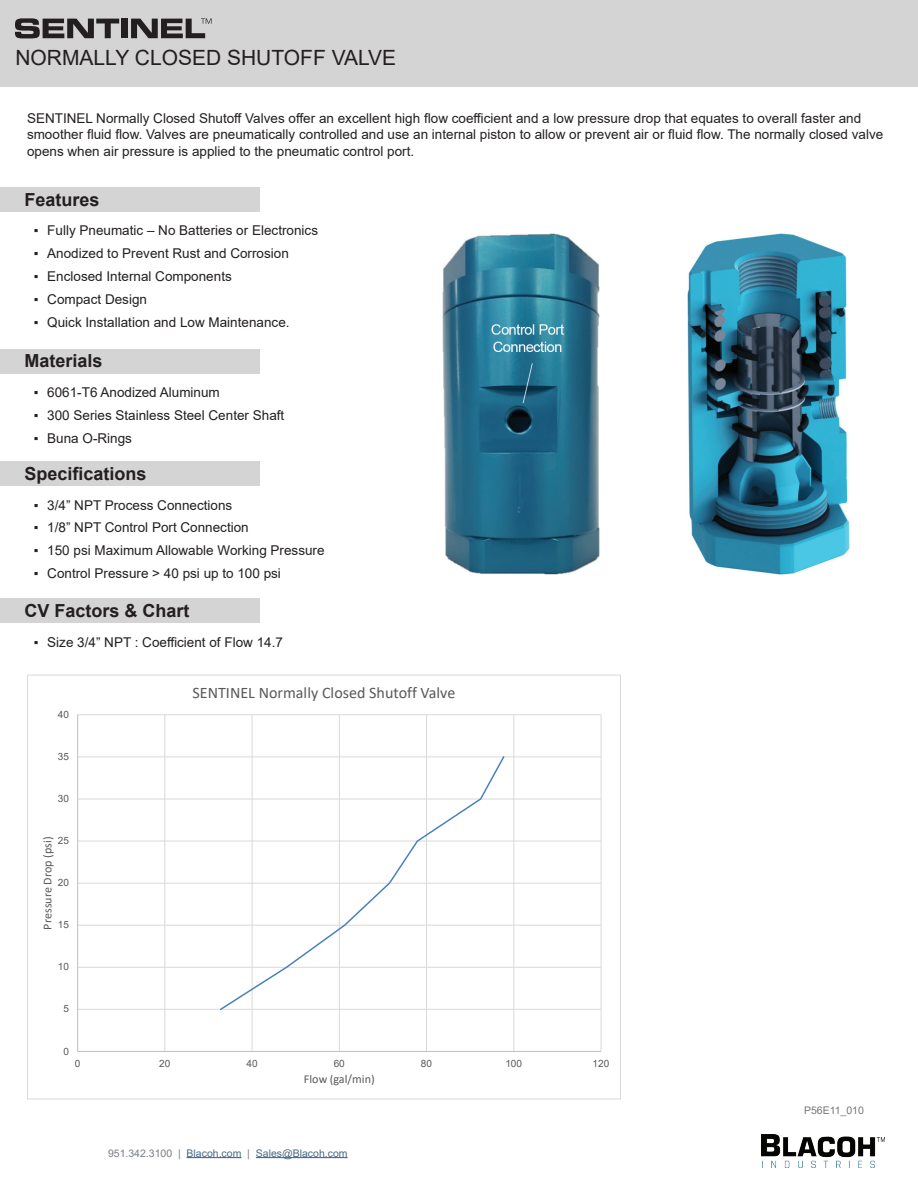
<style>
.page{position:relative;width:918px;height:1188px;background:#fff}
.page>*{position:absolute;margin:0;border:0;box-sizing:border-box;transform-origin:0 0}
.t1{font:21px "Arial";color:#231f20}
.t2{font:700 18px "Arial";color:#231f20}
.t3{font:16.05px "Calibri";color:#595959}
.t4{font:13.5px/16.2px "Arial";color:#231f20}
.t5{font:12px "Calibri";color:#595959}
.t6{font:10.5px "Arial";color:#496a83}
.t7{font:10.5px "Arial";color:#777778}
.t8{font:10.05px "Arial";color:#595959}
.s1{color:#797e83}
</style>
<div class="page">
<img style="left:762px;top:1135px;width:122px;height:33px">
<hr style="left:187px;top:1157px;width:54px;height:1px;background:#3853a3">
<hr style="left:256px;top:1157px;width:92px;height:1px;background:#3853a3">
<div style="left:0;top:0;width:918px;height:86px;background:#d5d4d4"></div>
<svg style="left:15px;top:18px;width:104px;height:20px"></svg>
<div style="left:122px;top:19px;width:6px;height:19px;background:#231f20"></div>
<svg style="left:131px;top:18px;width:81px;height:20px"></svg>
<img style="left:688px;top:234px;width:162px;height:340px">
<img style="left:442px;top:234px;width:158px;height:340px">
<div style="left:0;top:187px;width:259px;height:25px;background:#d5d4d4"></div>
<div style="left:0;top:349px;width:259px;height:25px;background:#d5d4d4"></div>
<div style="left:0;top:461px;width:259px;height:25px;background:#d5d4d4"></div>
<div style="left:0;top:598px;width:259px;height:25px;background:#d5d4d4"></div>
<hr style="left:78px;top:1009px;width:523px;height:1px;background:#dad9d8">
<hr style="left:78px;top:967px;width:523px;height:1px;background:#dad9d8">
<hr style="left:78px;top:925px;width:523px;height:1px;background:#dad9d8">
<hr style="left:78px;top:883px;width:523px;height:1px;background:#dad9d8">
<hr style="left:78px;top:841px;width:523px;height:1px;background:#dad9d8">
<hr style="left:78px;top:799px;width:523px;height:1px;background:#dad9d8">
<hr style="left:78px;top:757px;width:523px;height:1px;background:#dad9d8">
<hr style="left:78px;top:714px;width:523px;height:1px;background:#dad9d8">
<hr style="left:164px;top:715px;width:1px;height:336px;background:#dad9d8">
<hr style="left:252px;top:715px;width:1px;height:336px;background:#dad9d8">
<hr style="left:339px;top:715px;width:1px;height:336px;background:#dad9d8">
<hr style="left:426px;top:715px;width:1px;height:336px;background:#dad9d8">
<hr style="left:513px;top:715px;width:1px;height:336px;background:#dad9d8">
<hr style="left:601px;top:715px;width:1px;height:336px;background:#dad9d8">
<hr style="left:77px;top:715px;width:1px;height:336px;background:#bfbebe">
<hr style="left:78px;top:1051px;width:523px;height:1px;background:#bfbebe">
<svg style="left:219px;top:755px;width:287px;height:256px"></svg>
<h1 class="t1" style="left:15px;top:43px;width:382px">NORMALLY CLOSED SHUTOFF VALVE</h1>
<p class="t4" style="left:27px;top:110px;width:858px">SENTINEL Normally Closed Shutoff Valves offer an excellent high flow coefficient and a low pressure drop that equates to overall faster and smoother fluid flow. Valves are pneumatically controlled and use an internal piston to allow or prevent air or fluid flow. The normally closed valve opens when air pressure is applied to the pneumatic control port.</p>
<h2 class="t2" style="left:24px;top:187px;width:77px">Features</h2>
<p class="t4" style="left:34px;top:223px;width:286px">▪ Fully Pneumatic – No Batteries or Electronics</p>
<p class="t4" style="left:34px;top:246px;width:257px">▪ Anodized to Prevent Rust and Corrosion</p>
<p class="t4" style="left:34px;top:268px;width:200px">▪ Enclosed Internal Components</p>
<p class="t4" style="left:34px;top:291px;width:115px">▪ Compact Design</p>
<p class="t4" style="left:34px;top:314px;width:257px">▪ Quick Installation and Low Maintenance.</p>
<h2 class="t2" style="left:24px;top:348px;width:80px">Materials</h2>
<p class="t4" style="left:34px;top:384px;width:188px">▪ 6061-T6 Anodized Aluminum</p>
<p class="t4" style="left:34px;top:407px;width:252px">▪ 300 Series Stainless Steel Center Shaft</p>
<p class="t4" style="left:34px;top:430px;width:100px">▪ Buna O-Rings</p>
<h2 class="t2" style="left:24px;top:461px;width:124px">Specifications</h2>
<p class="t4" style="left:34px;top:497px;width:200px">▪ 3/4” NPT Process Connections</p>
<p class="t4" style="left:34px;top:520px;width:217px">▪ 1/8” NPT Control Port Connection</p>
<p class="t4" style="left:34px;top:542px;width:292px">▪ 150 psi Maximum Allowable Working Pressure</p>
<p class="t4" style="left:34px;top:565px;width:249px">▪ Control Pressure &gt; 40 psi up to 100 psi</p>
<h2 class="t2" style="left:24px;top:598px;width:167px">CV Factors &amp; Chart</h2>
<p class="t4" style="left:34px;top:634px;width:251px">▪ Size 3/4” NPT : Coefficient of Flow 14.7</p>
<p class="t8" style="left:58px;top:708px;width:13px">40</p>
<p class="t8" style="left:58px;top:750px;width:13px">35</p>
<p class="t8" style="left:58px;top:792px;width:13px">30</p>
<p class="t8" style="left:58px;top:834px;width:13px">25</p>
<p class="t5" style="left:39px;top:930px;width:94px;rotate:-90deg">Pressure Drop (psi)</p>
<p class="t8" style="left:58px;top:876px;width:13px">20</p>
<p class="t8" style="left:58px;top:918px;width:13px">15</p>
<p class="t8" style="left:58px;top:960px;width:13px">10</p>
<p class="t8" style="left:63px;top:1002px;width:7px">5</p>
<p class="t8" style="left:63px;top:1044px;width:7px">0</p>
<p class="t3" style="left:193px;top:681px;width:264px">SENTINEL Normally Closed Shutoff Valve</p>
<p class="t8" style="left:75px;top:1056px;width:7px">0</p>
<p class="t8" style="left:159px;top:1056px;width:13px">20</p>
<p class="t8" style="left:247px;top:1056px;width:13px">40</p>
<p class="t8" style="left:334px;top:1056px;width:13px">60</p>
<p class="t8" style="left:421px;top:1056px;width:13px">80</p>
<p class="t8" style="left:505px;top:1056px;width:18px">100</p>
<p class="t8" style="left:593px;top:1056px;width:18px">120</p>
<p class="t5" style="left:304px;top:1071px;width:72px">Flow (gal/min)</p>
<p class="t6" style="left:108px;top:1146px;width:241px"><span class="s1">951.342.3100 |</span> Blacoh.com <span class="s1">|</span> Sales@Blacoh.com</p>
<p class="t7" style="left:804px;top:1103px;width:61px">P56E11_010</p>
</div>
